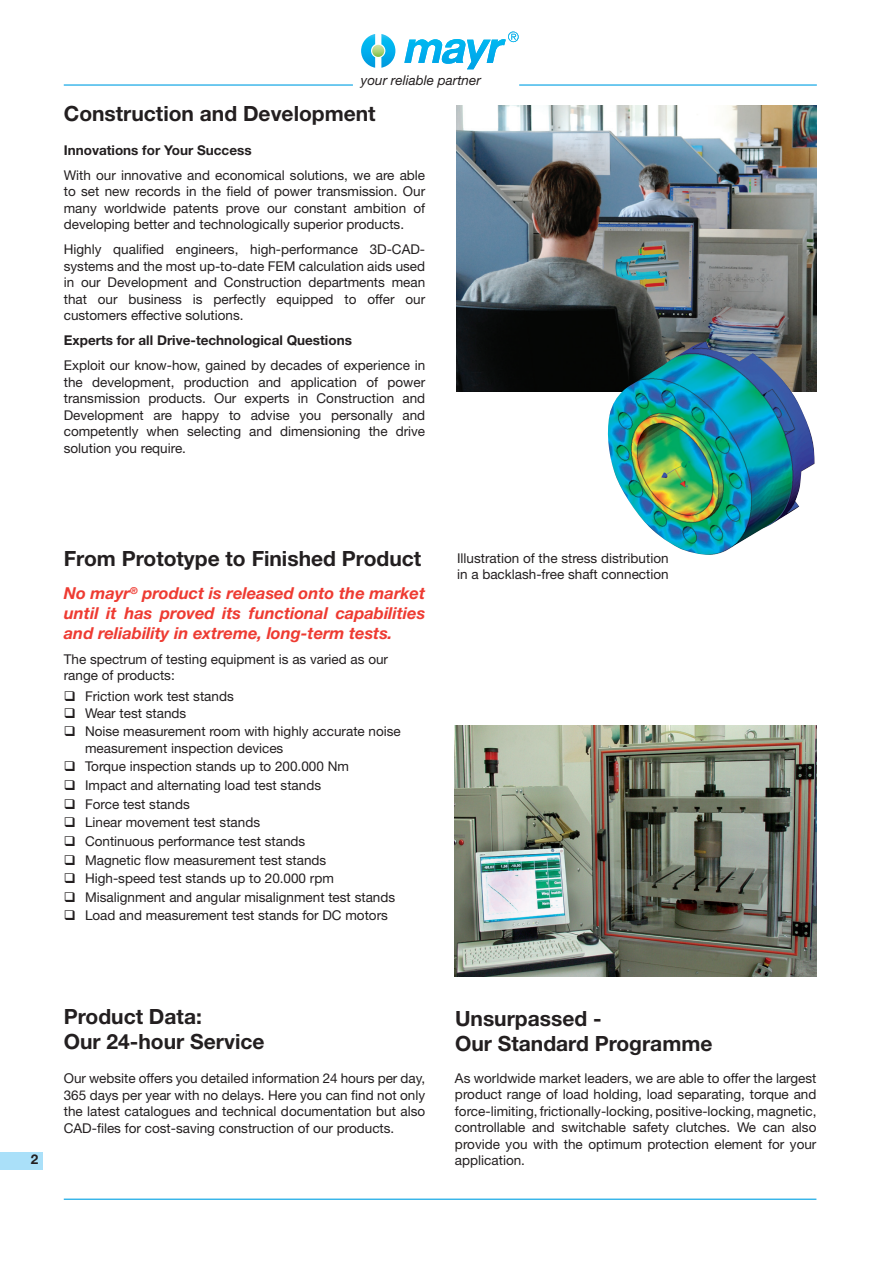
<style>
.page{position:relative;width:893px;height:1263px;background:#fff}
.page>*{position:absolute;margin:0;border:0;box-sizing:border-box;transform-origin:0 0}
.t1{font:700 21px/25.2px "Helvetica Neue LT Pro";color:#231f20}
.t2{font:italic 700 16.5px/19.8px "Helvetica Neue LT Pro";color:#ee3b32;text-align:justify}
.t3{font:13.5px/16.5px "Helvetica Neue LT Pro";color:#231f20;text-align:justify}
.t4{font:700 13.5px "Helvetica Neue LT Pro";color:#231f20}
.t5{font:italic 13.5px "Helvetica Neue LT Pro";color:#231f20}
</style>
<div class="page">
<img style="left:455px;top:725px;width:361px;height:251px">
<img style="left:456px;top:105px;width:360px;height:287px">
<img style="left:606px;top:341px;width:209px;height:214px">
<hr style="left:519px;top:84px;width:298px;height:2px;background:#00a1e3">
<hr style="left:64px;top:84px;width:289px;height:2px;background:#00a1e3">
<hr style="left:64px;top:1198px;width:752px;height:2px;background:#00a1e3">
<svg style="left:361px;top:34px;width:34px;height:34px"></svg>
<svg style="left:404px;top:32px;width:115px;height:37px"></svg>
<div style="left:0;top:1152px;width:43px;height:17px;background:#aae0f9"></div>
<p class="t5" style="left:361px;top:72px;width:121px">your reliable partner</p>
<h1 class="t1" style="left:64px;top:101px;width:313px">Construction and Development</h1>
<p class="t4" style="left:64px;top:141px;width:189px">Innovations for Your Success</p>
<p class="t3" style="left:64px;top:166px;width:363px">With our innovative and economical solutions, we are able to set new records in the field of power transmission. Our many worldwide patents prove our constant ambition of developing better and technologically superior products.</p>
<p class="t3" style="left:64px;top:241px;width:363px">Highly qualified engineers, high-performance 3D-CAD&shy;systems and the most up-to-date FEM calculation aids used in our Development and Construction departments mean that our business is perfectly equipped to offer our customers effective solutions.</p>
<p class="t4" style="left:64px;top:332px;width:290px">Experts for all Drive-technological Questions</p>
<p class="t3" style="left:64px;top:357px;width:363px">Exploit our know-how, gained by decades of experience in the development, production and application of power transmission products. Our experts in Construction and Development are happy to advise you personally and competently when selecting and dimensioning the drive solution you require.</p>
<h1 class="t1" style="left:64px;top:545px;width:359px">From Prototype to Finished Product</h1>
<p class="t2" style="left:64px;top:583px;width:363px">No mayr<sup>®</sup> product is released onto the market until it has proved its functional capabilities and reliability in extreme, long-term tests.</p>
<p class="t3" style="left:64px;top:650px;width:326px">The spectrum of testing equipment is as varied as our range of products:</p>
<p class="t3" style="left:64px;top:688px;width:172px">❑ Friction work test stands</p>
<p class="t3" style="left:64px;top:704px;width:124px">❑ Wear test stands</p>
<p class="t3" style="left:85px;top:723px;width:317px;text-indent:-21px">❑ Noise measurement room with highly accurate noise measurement inspection devices</p>
<p class="t3" style="left:64px;top:758px;width:287px">❑ Torque inspection stands up to 200.000 Nm</p>
<p class="t3" style="left:64px;top:777px;width:259px">❑ Impact and alternating load test stands</p>
<p class="t3" style="left:64px;top:795px;width:128px">❑ Force test stands</p>
<p class="t3" style="left:64px;top:814px;width:198px">❑ Linear movement test stands</p>
<p class="t3" style="left:64px;top:832px;width:243px">❑ Continuous performance test stands</p>
<p class="t3" style="left:64px;top:851px;width:264px">❑ Magnetic flow measurement test stands</p>
<p class="t3" style="left:64px;top:870px;width:272px">❑ High-speed test stands up to 20.000 rpm</p>
<p class="t3" style="left:64px;top:888px;width:333px">❑ Misalignment and angular misalignment test stands</p>
<p class="t3" style="left:64px;top:907px;width:326px">❑ Load and measurement test stands for DC motors</p>
<p class="t3" style="left:457px;top:550px;width:213px">Illustration of the stress distribution in a backlash-free shaft connection</p>
<p class="t4" style="left:31px;top:1151px;width:9px">2</p>
<h1 class="t1" style="left:64px;top:1003px;width:202px">Product Data:<br>Our 24-hour Service</h1>
<h1 class="t1" style="left:455px;top:1005px;width:259px">Unsurpassed -<br>Our Standard Programme</h1>
<p class="t3" style="left:64px;top:1070px;width:363px">Our website offers you detailed information 24 hours per day, 365 days per year with no delays. Here you can find not only the latest catalogues and technical documentation but also CAD-files for cost-saving construction of our products.</p>
<p class="t3" style="left:455px;top:1069px;width:363px">As worldwide market leaders, we are able to offer the largest product range of load holding, load separating, torque and force-limiting, frictionally-locking, positive-locking, magnetic, controllable and switchable safety clutches. We can also provide you with the optimum protection element for your application.</p>
</div>
